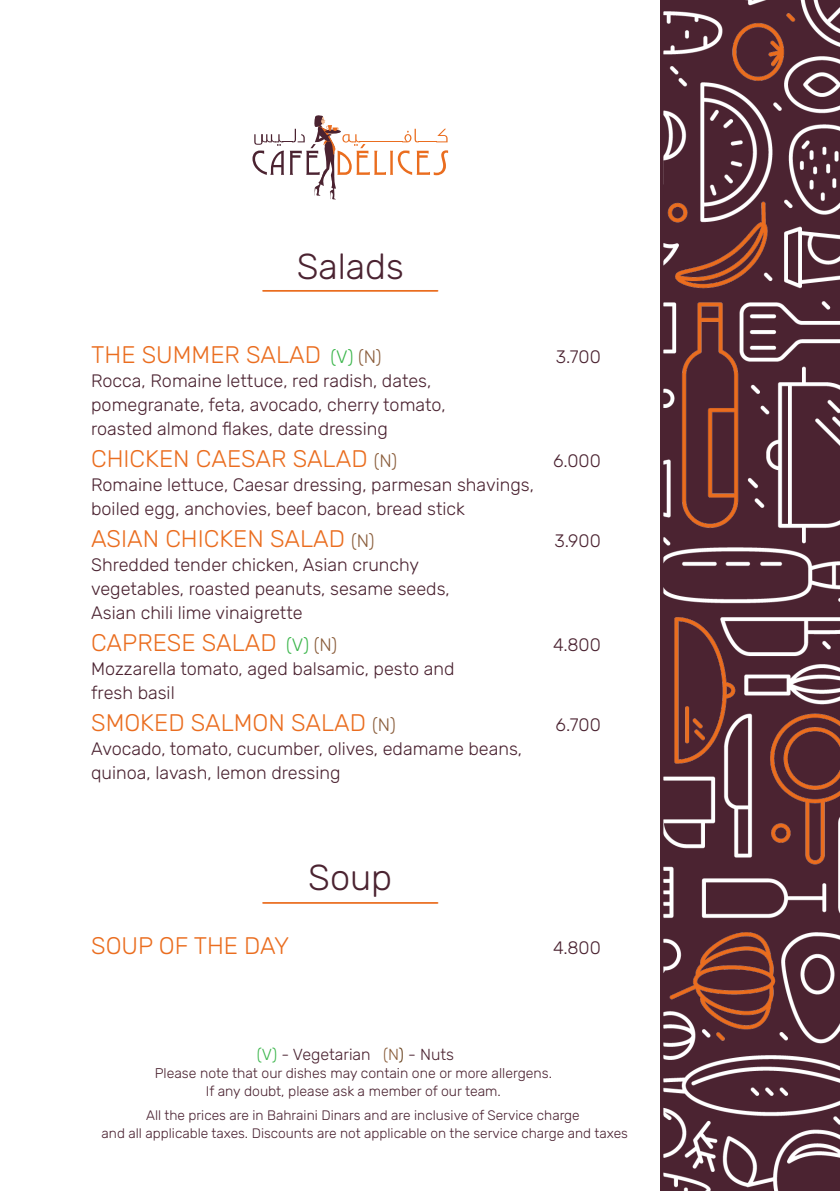
<style>
.page{position:relative;width:840px;height:1191px;background:#fff}
.page>*{position:absolute;margin:0;border:0;box-sizing:border-box;transform-origin:0 0}
.t1{font:300 36px "Rubik";color:#4b2331}
.t2{font:300 24px "Rubik";color:#ea6d1f}
.t3{font:300 18px/24px "Rubik";color:#4b2331}
.t4{font:300 16px "Rubik";color:#4b2331}
.t5{font:300 14px/18px "Rubik";color:#4b2331;text-align:center}
.t6{font:300 13.8px/17.6px "Rubik";color:#4a2231;text-align:center}
.s1{font-size:18px;color:#3ab54a}
.s2{font-size:18px;color:#8a5d3b}
.s3{color:#3ab54a}
.s4{color:#8a5d3b}
.s5{color:#603711}
</style>
<div class="page">
<img style="left:662px;top:0;width:177px;height:1191px">
<hr style="left:262px;top:290px;width:176px;height:2px;background:#ea6d1f">
<hr style="left:262px;top:902px;width:176px;height:1px;background:#ea6d1f">
<svg style="left:252px;top:115px;width:196px;height:84px"></svg>
<h1 class="t1" style="left:296px;top:241px;width:109px">Salads</h1>
<h2 class="t2" style="left:91px;top:338px;width:292px">THE SUMMER SALAD <span class="s1">(V)</span> <span class="s2">(N)</span></h2>
<p class="t3" style="left:555px;top:346px;width:47px">3.700</p>
<p class="t3" style="left:91px;top:370px;width:356px">Rocca, Romaine lettuce, red radish, dates, pomegranate, feta, avocado, cherry tomato, roasted almond flakes, date dressing</p>
<h2 class="t2" style="left:91px;top:442px;width:307px">CHICKEN CAESAR SALAD <span class="s2">(N)</span></h2>
<p class="t3" style="left:552px;top:450px;width:49px">6.000</p>
<p class="t3" style="left:91px;top:474px;width:444px">Romaine lettuce, Caesar dressing, parmesan shavings, boiled egg, anchovies, beef bacon, bread stick</p>
<h2 class="t2" style="left:91px;top:522px;width:285px">ASIAN CHICKEN SALAD <span class="s2">(N)</span></h2>
<p class="t3" style="left:554px;top:530px;width:48px">3.900</p>
<p class="t3" style="left:91px;top:554px;width:360px">Shredded tender chicken, Asian crunchy vegetables, roasted peanuts, sesame seeds,<br>Asian chili lime vinaigrette</p>
<h2 class="t2" style="left:91px;top:626px;width:247px">CAPRESE SALAD <span class="s1">(V)</span> <span class="s2">(N)</span></h2>
<p class="t3" style="left:552px;top:634px;width:49px">4.800</p>
<p class="t3" style="left:91px;top:658px;width:365px">Mozzarella tomato, aged balsamic, pesto and fresh basil</p>
<h2 class="t2" style="left:91px;top:706px;width:306px">SMOKED SALMON SALAD <span class="s2">(N)</span></h2>
<p class="t3" style="left:555px;top:714px;width:47px">6.700</p>
<p class="t3" style="left:91px;top:738px;width:432px">Avocado, tomato, cucumber, olives, edamame beans, quinoa, lavash, lemon dressing</p>
<h1 class="t1" style="left:308px;top:851px;width:85px">Soup</h1>
<h2 class="t2" style="left:91px;top:928px;width:200px">SOUP OF THE DAY</h2>
<p class="t3" style="left:552px;top:936px;width:49px">4.800</p>
<p class="t4" style="left:257px;top:1043px;width:199px"><span class="s3">(V)</span> - Vegetarian <span class="s4">(N</span><span class="s5">)</span> - Nuts</p>
<p class="t5" style="left:155px;top:1065px;width:398px">Please note that our dishes may contain one or more allergens.<br>If any doubt, please ask a member of our team.</p>
<p class="t6" style="left:101px;top:1107px;width:527px">All the prices are in Bahraini Dinars and are inclusive of Service charge<br>and all applicable taxes. Discounts are not applicable on the service charge and taxes</p>
</div>
